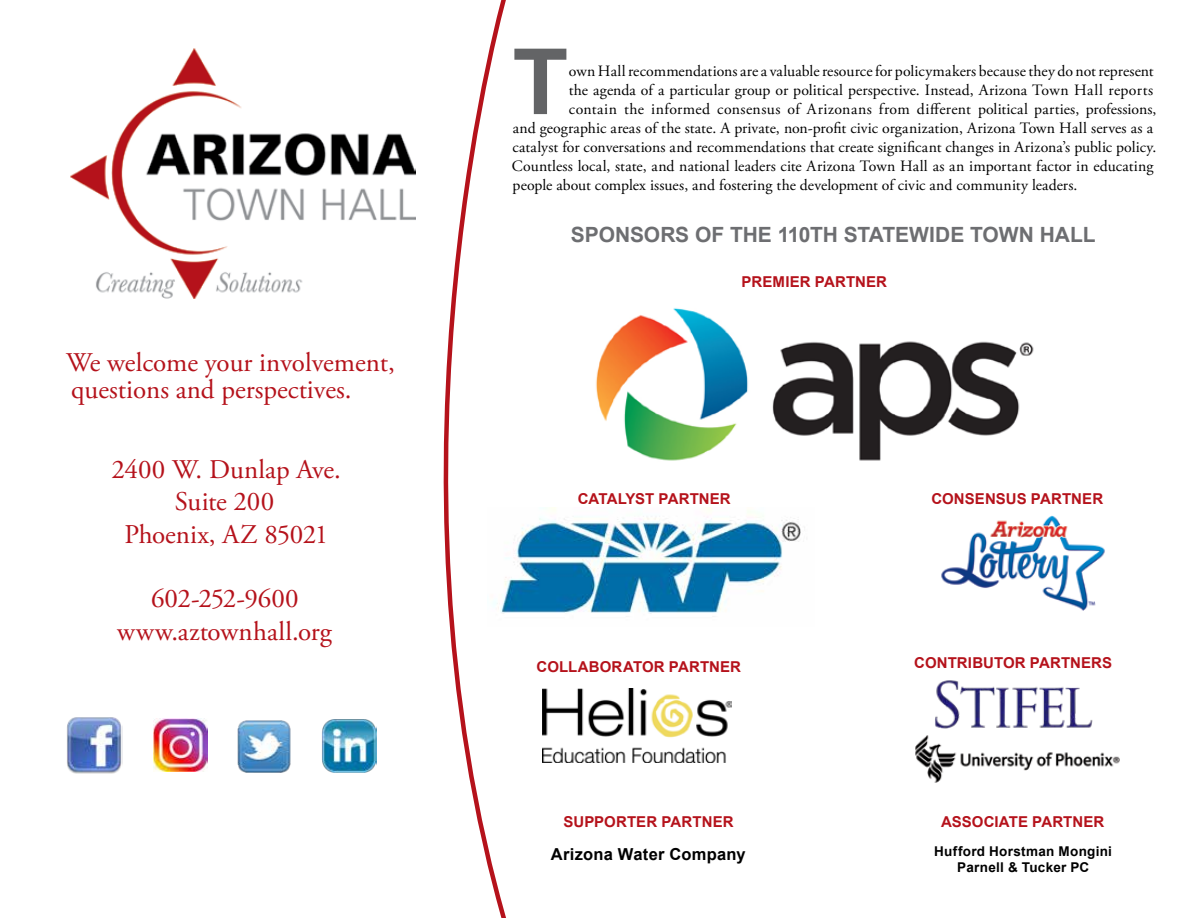
<style>
.page{position:relative;width:1188px;height:918px;background:#fff}
.page>*{position:absolute;margin:0;border:0;box-sizing:border-box;transform-origin:0 0}
.t1{font:700 91.35px "Arial";color:#636466}
.t2{font:27px/32.4px "Adobe Garamond Pro";color:#b5121b;text-align:center}
.t3{font:700 21px "Arial";letter-spacing:-.005em;color:#6d6e71}
.t4{font:700 16.5px "Arial";letter-spacing:.015em;color:#000}
.t5{font:15.75px "Adobe Garamond Pro";letter-spacing:.01em;color:#000}
.t6{font:700 15px "Arial";letter-spacing:.005em;color:#b5121b}
.t7{font:700 13.5px/16.2px "Arial";letter-spacing:.02em;color:#000;text-align:center}
</style>
<div class="page">
<img style="left:595px;top:308px;width:439px;height:153px">
<img style="left:941px;top:515px;width:164px;height:96px">
<img style="left:71px;top:48px;width:298px;height:250px">
<img style="left:237px;top:720px;width:54px;height:53px">
<img style="left:67px;top:717px;width:56px;height:57px">
<img style="left:322px;top:719px;width:47px;height:54px">
<img style="left:153px;top:718px;width:54px;height:54px">
<img style="left:915px;top:735px;width:205px;height:48px">
<img style="left:542px;top:688px;width:189px;height:75px">
<img style="left:935px;top:680px;width:158px;height:49px">
<img style="left:513px;top:508px;width:292px;height:106px">
<svg style="left:369px;top:0;width:144px;height:918px"></svg>
<h2 class="t2" style="left:66px;top:350px;width:330px;line-height:27px;text-align:left">We welcome your involvement, questions and perspectives.</h2>
<h2 class="t2" style="left:111px;top:454px;width:231px">2400 W. Dunlap Ave.<br>Suite 200<br>Phoenix, AZ 85021</h2>
<h2 class="t2" style="left:117px;top:584px;width:216px">602-252-9600 www.aztownhall.org</h2>
<h1 class="t1" style="left:512px;top:21px;width:57px">T</h1>
<p class="t5" style="left:569px;top:62px;width:586px">own Hall recommendations are a valuable resource for policymakers because they do not represent</p>
<p class="t5" style="left:569px;top:81px;width:586px">the agenda of a particular group or political perspective. Instead, Arizona Town Hall reports</p>
<p class="t5" style="left:569px;top:100px;width:589px">contain the informed consensus of Arizonans from different political parties, professions,</p>
<p class="t5" style="left:513px;top:119px;width:642px">and geographic areas of the state. A private, non-profit civic organization, Arizona Town Hall serves as a</p>
<p class="t5" style="left:513px;top:137px;width:645px">catalyst for conversations and recommendations that create significant changes in Arizona’s public policy.</p>
<p class="t5" style="left:512px;top:156px;width:643px">Countless local, state, and national leaders cite Arizona Town Hall as an important factor in educating</p>
<p class="t5" style="left:513px;top:175px;width:566px">people about complex issues, and fostering the development of civic and community leaders.</p>
<h3 class="t3" style="left:571px;top:221px;width:526px">SPONSORS OF THE 110TH STATEWIDE TOWN HALL</h3>
<p class="t6" style="left:742px;top:272px;width:147px">PREMIER PARTNER</p>
<p class="t6" style="left:578px;top:489px;width:154px">CATALYST PARTNER</p>
<p class="t6" style="left:931px;top:489px;width:173px">CONSENSUS PARTNER</p>
<p class="t6" style="left:537px;top:656px;width:206px">COLLABORATOR PARTNER</p>
<p class="t6" style="left:914px;top:653px;width:199px">CONTRIBUTOR PARTNERS</p>
<p class="t6" style="left:563px;top:811px;width:172px">SUPPORTER PARTNER</p>
<p class="t4" style="left:551px;top:843px;width:196px">Arizona Water Company</p>
<p class="t6" style="left:941px;top:811px;width:165px">ASSOCIATE PARTNER</p>
<p class="t7" style="left:934px;top:844px;width:179px">Hufford Horstman Mongini<br>Parnell &amp; Tucker PC</p>
</div>
